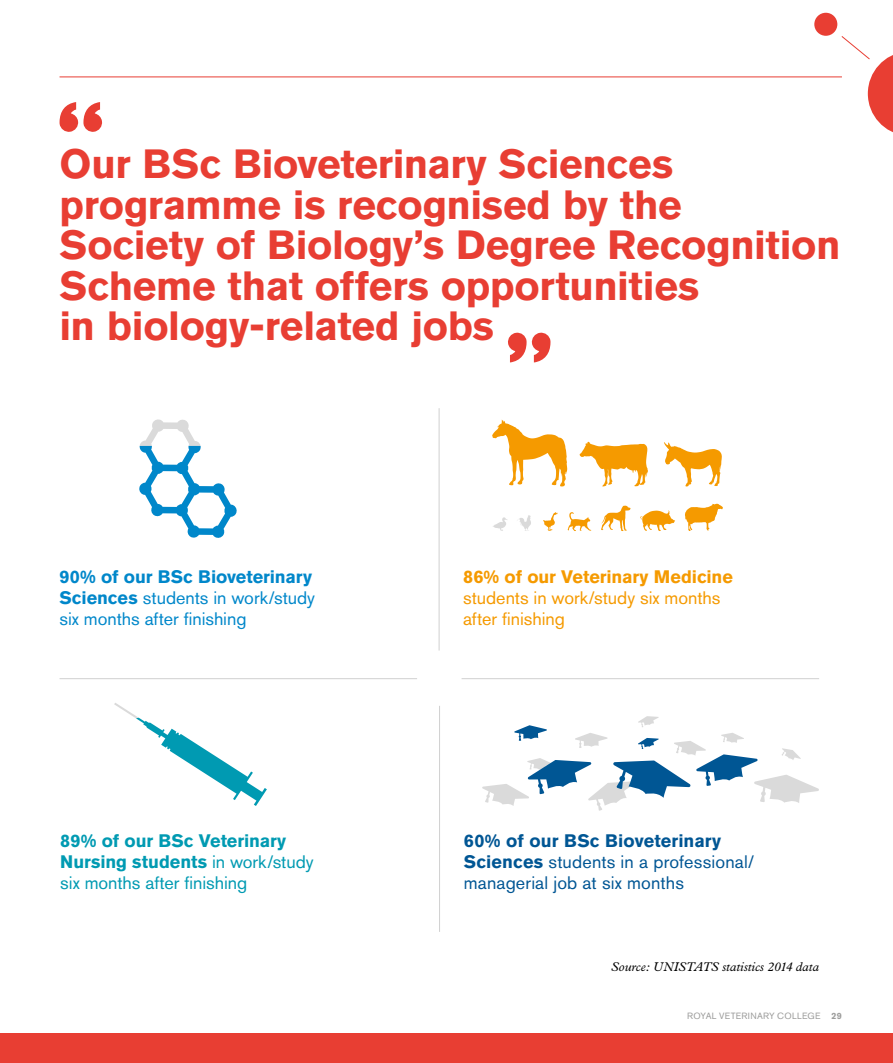
<style>
.page{position:relative;width:893px;height:1063px;background:#fff}
.page>*{position:absolute;margin:0;border:0;box-sizing:border-box;transform-origin:0 0}
.t1{font:700 40.5px/40.5px "Akzidenz Grotesk Std";letter-spacing:-.005em;color:#e83e33}
.t2{font:18px/21px "Akzidenz Grotesk Std";letter-spacing:.01em;color:#005694}
.t3{font:18px/21px "Akzidenz Grotesk Std";color:#0087ca}
.t4{font:700 18px/21px "Akzidenz Grotesk Std";letter-spacing:-.005em;color:#009ab2}
.t5{font:18px/21px "Akzidenz Grotesk Std";color:#f59a00}
.t6{font:700 18px "Akzidenz Grotesk Std";letter-spacing:-.005em;color:#f59a00}
.t7{font:italic 12.75px "Plantin";color:#000}
.t8{font:9px "Akzidenz Grotesk Std";letter-spacing:.03em;color:#9d9d9c}
.s1{font-weight:700}
.s2{font-weight:400}
</style>
<div class="page">
<div style="left:814px;top:13px;width:23px;height:23px;background:#e83e33;border-radius:50%"></div>
<svg style="left:841px;top:36px;width:52px;height:97px"></svg>
<div style="left:0;top:1033px;width:893px;height:30px;background:#e83e33"></div>
<hr style="left:60px;top:77px;width:782px;height:1px;background:#e83e33">
<hr style="left:60px;top:678px;width:357px;height:1px;background:#d0d0d0">
<hr style="left:462px;top:678px;width:357px;height:1px;background:#d0d0d0">
<hr style="left:439px;top:408px;width:1px;height:243px;background:#d0d0d0">
<hr style="left:439px;top:706px;width:1px;height:226px;background:#d0d0d0">
<svg style="left:139px;top:419px;width:98px;height:119px"></svg>
<svg style="left:482px;top:716px;width:337px;height:95px"></svg>
<svg style="left:114px;top:703px;width:153px;height:103px"></svg>
<svg style="left:640px;top:511px;width:35px;height:20px"></svg>
<svg style="left:580px;top:442px;width:68px;height:45px"></svg>
<svg style="left:685px;top:504px;width:38px;height:27px"></svg>
<svg style="left:492px;top:420px;width:75px;height:67px"></svg>
<svg style="left:601px;top:506px;width:29px;height:25px"></svg>
<svg style="left:493px;top:517px;width:14px;height:14px"></svg>
<svg style="left:568px;top:512px;width:23px;height:19px"></svg>
<svg style="left:664px;top:442px;width:58px;height:44px"></svg>
<svg style="left:519px;top:515px;width:12px;height:16px"></svg>
<svg style="left:543px;top:512px;width:15px;height:19px"></svg>
<svg style="left:60px;top:102px;width:43px;height:30px"></svg>
<svg style="left:508px;top:332px;width:42px;height:31px"></svg>
<p class="t1" style="left:60px;top:144px;width:783px">Our BSc Bioveterinary Sciences programme is recognised by the<br>Society of Biology’s Degree Recognition<br>Scheme that offers opportunities<br>in biology-related jobs</p>
<p class="t3" style="left:60px;top:566px;width:257px"><span class="s1">90% of our BSc Bioveterinary<br>Sciences</span> students in work/study six months after finishing</p>
<p class="t6" style="left:463px;top:566px;width:271px">86% of our Veterinary Medicine</p>
<p class="t5" style="left:463px;top:587px;width:259px">students in work/study six months after finishing</p>
<p class="t4" style="left:60px;top:830px;width:255px">89% of our BSc Veterinary<br>Nursing students <span class="s2">in work/study six months after finishing</span></p>
<p class="t2" style="left:464px;top:830px;width:292px"><span class="s1">60% of our BSc Bioveterinary<br>Sciences</span> students in a professional/ managerial job at six months</p>
<p class="t7" style="left:611px;top:959px;width:209px">Source: UNISTATS statistics 2014 data</p>
<p class="t8" style="left:687px;top:1010px;width:156px">ROYAL VETERINARY COLLEGE <span class="s1">29</span></p>
</div>
